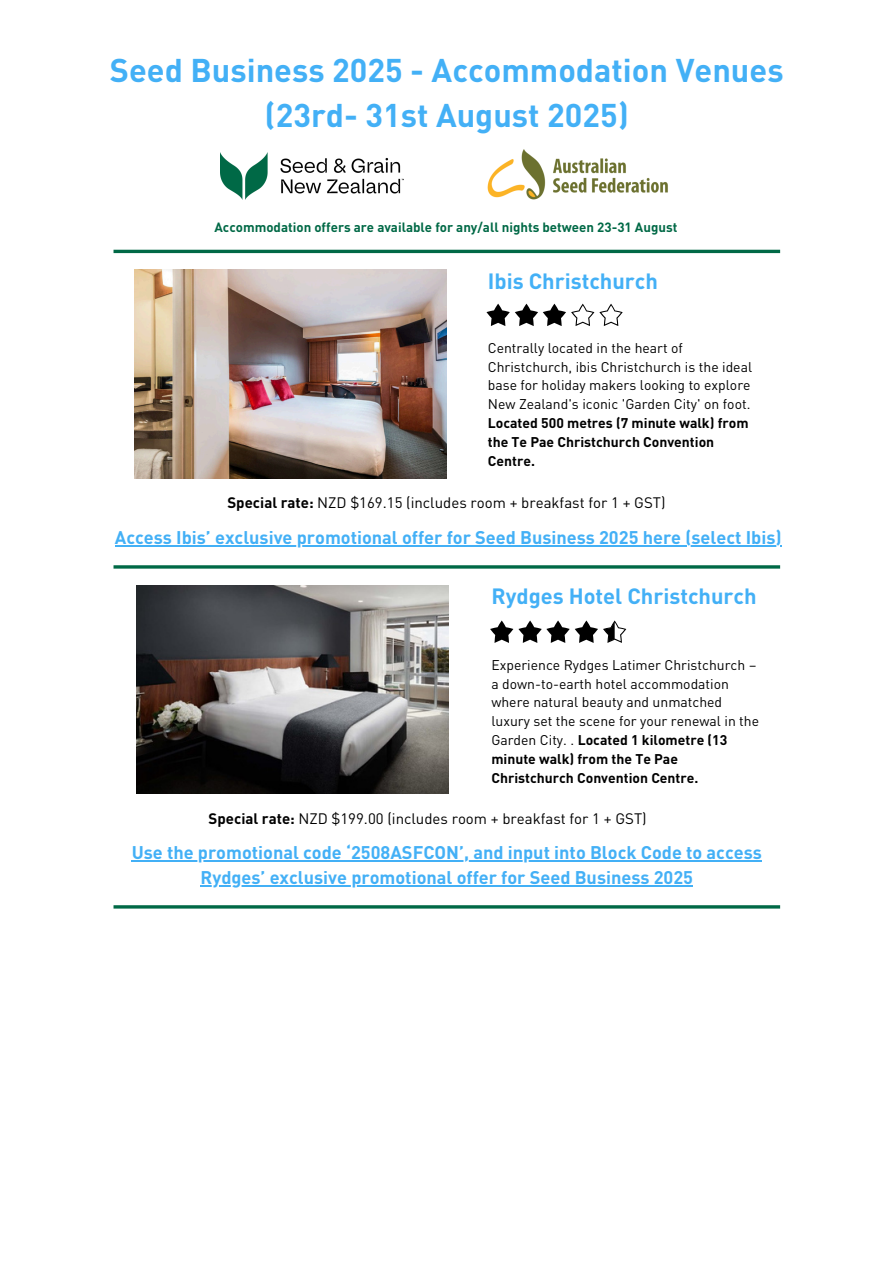
<style>
.page{position:relative;width:894px;height:1264px;background:#fff}
.page>*{position:absolute;margin:0;border:0;box-sizing:border-box;transform-origin:0 0}
.t1{font:700 32.4px/44.7px "DIN Arabic";color:#43b0f6;text-align:center}
.t2{font:700 21.9px "DIN Arabic";color:#43b0f6}
.t3{font:700 18.15px "DIN Arabic";color:#43b0f6}
.t4{font:15px "DIN Arabic";color:#000}
.t5{font:13.95px/18.8px "DIN Arabic";color:#000}
.t6{font:700 13.35px "DIN Arabic";color:#006946}
.s1{font-weight:700}
</style>
<div class="page">
<hr style="left:113px;top:250px;width:666px;height:3px;background:#006946">
<img style="left:220px;top:152px;width:183px;height:47px">
<img style="left:487px;top:149px;width:181px;height:51px">
<img style="left:134px;top:270px;width:312px;height:208px">
<svg style="left:486px;top:303px;width:136px;height:23px"></svg>
<hr style="left:113px;top:565px;width:666px;height:3px;background:#006946">
<img style="left:136px;top:585px;width:312px;height:208px">
<hr style="left:115px;top:545px;width:666px;height:1px;background:#43b0f6">
<svg style="left:490px;top:620px;width:136px;height:23px"></svg>
<hr style="left:132px;top:860px;width:629px;height:1px;background:#43b0f6">
<hr style="left:200px;top:885px;width:493px;height:1px;background:#43b0f6">
<hr style="left:113px;top:905px;width:666px;height:3px;background:#006946">
<h1 class="t1" style="left:110px;top:51px;width:675px">Seed Business 2025 - Accommodation Venues (23rd- 31st August 2025)</h1>
<h4 class="t6" style="left:214px;top:222px;width:464px">Accommodation offers are available for any/all nights between 23-31 August</h4>
<p class="t2" style="left:487px;top:272px;width:172px">Ibis Christchurch</p>
<p class="t5" style="left:487px;top:340px;width:266px">Centrally located in the heart of Christchurch, ibis Christchurch is the ideal base for holiday makers looking to explore New Zealand's iconic 'Garden City' on foot.<br><span class="s1">Located 500 metres (7 minute walk) from the Te Pae Christchurch Convention Centre.</span></p>
<h4 class="t4" style="left:227px;top:496px;width:439px"><span class="s1">Special rate:</span> NZD $169.15 (includes room + breakfast for 1 + GST)</h4>
<p class="t3" style="left:115px;top:530px;width:668px">Access Ibis’ exclusive promotional offer for Seed Business 2025 here (select Ibis)</p>
<p class="t2" style="left:491px;top:587px;width:267px">Rydges Hotel Christchurch</p>
<p class="t5" style="left:491px;top:656px;width:269px">Experience Rydges Latimer Christchurch – a down-to-earth hotel accommodation where natural beauty and unmatched luxury set the scene for your renewal in the Garden City. . <span class="s1">Located 1 kilometre (13 minute walk) from the Te Pae Christchurch Convention Centre.</span></p>
<h3 class="t4" style="left:208px;top:812px;width:439px"><span class="s1">Special rate:</span> NZD $199.00 (includes room + breakfast for 1 + GST)</h3>
<h2 class="t3" style="left:132px;top:845px;width:631px">Use the promotional code ‘2508ASFCON’, and input into Block Code to access</h2>
<p class="t3" style="left:200px;top:870px;width:494px">Rydges’ exclusive promotional offer for Seed Business 2025</p>
</div>
